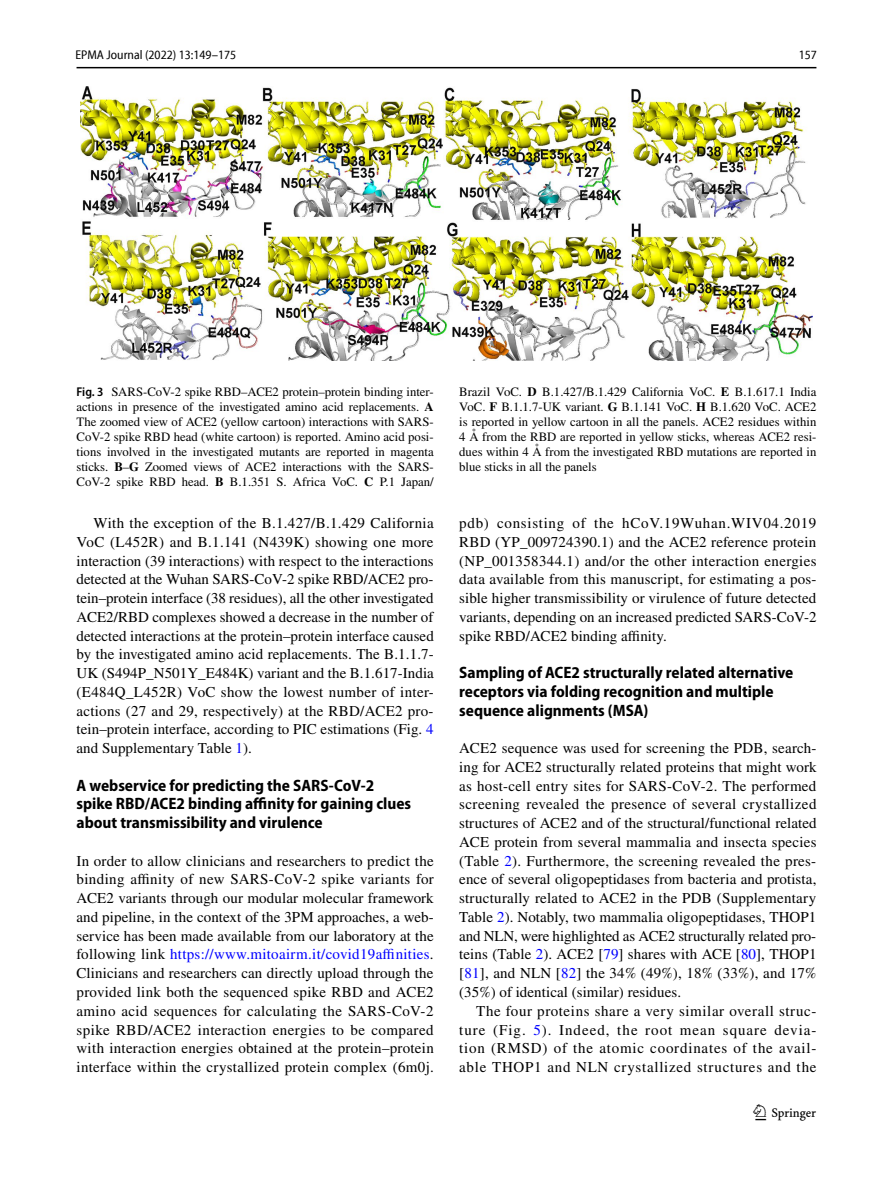
<style>
.page{position:relative;width:893px;height:1187px;background:#fff}
.page>*{position:absolute;margin:0;border:0;box-sizing:border-box;transform-origin:0 0}
.t1{font:22.5px "Springnew Regular 3";color:#000}
.t2{font:700 semi-condensed 16.5px/18.8px "Myriad Pro";color:#000}
.t3{font:15px/18.8px "STIX";letter-spacing:.005em;color:#000;text-align:justify}
.t4{font:12.75px/15px "STIX";color:#000;text-align:justify}
.t5{font:semi-condensed 12.75px "Myriad Pro Unic";color:#000}
.s1{font-family:"Myriad Pro";font-weight:600;font-stretch:semi-condensed}
.s2{font-weight:700}
.s3{color:#00f}
</style>
<div class="page">
<hr style="left:77px;top:67px;width:739px;height:1px;background:#000">
<img style="left:81px;top:87px;width:731px;height:274px">
<p class="t5" style="left:75px;top:50px;width:162px">EPMA Journal (2022) 13:149–175</p>
<p class="t5" style="left:799px;top:50px;width:20px">157</p>
<p class="t4" style="left:77px;top:385px;width:359px"><span class="s1">Fig. 3</span> SARS-CoV-2 spike RBD–ACE2 protein–protein binding inter&shy;actions in presence of the investigated amino acid replacements. <span class="s2">A </span>The zoomed view of ACE2 (yellow cartoon) interactions with SARS-CoV-2 spike RBD head (white cartoon) is reported. Amino acid posi&shy;tions involved in the investigated mutants are reported in magenta sticks. <span class="s2">B</span>–<span class="s2">G</span> Zoomed views of ACE2 interactions with the SARS-CoV-2 spike RBD head. <span class="s2">B</span> B.1.351 S. Africa VoC. <span class="s2">C</span> P.1 Japan/</p>
<p class="t4" style="left:459px;top:385px;width:359px">Brazil VoC. <span class="s2">D</span> B.1.427/B.1.429 California VoC. <span class="s2">E</span> B.1.617.1 India VoC. <span class="s2">F</span> B.1.1.7-UK variant. <span class="s2">G</span> B.1.141 VoC. <span class="s2">H</span> B.1.620 VoC. ACE2 is reported in yellow cartoon in all the panels. ACE2 residues within 4 Å from the RBD are reported in yellow sticks, whereas ACE2 resi&shy;dues within 4 Å from the investigated RBD mutations are reported in blue sticks in all the panels</p>
<p class="t3" style="left:77px;top:514px;width:359px;text-indent:17px">With the exception of the B.1.427/B.1.429 California VoC (L452R) and B.1.141 (N439K) showing one more interaction (39 interactions) with respect to the interactions detected at the Wuhan SARS-CoV-2 spike RBD/ACE2 pro&shy;tein–protein interface (38 residues), all the other investigated ACE2/RBD complexes showed a decrease in the number of detected interactions at the protein–protein interface caused by the investigated amino acid replacements. The B.1.1.7- UK (S494P_N501Y_E484K) variant and the B.1.617-India (E484Q_L452R) VoC show the lowest number of inter&shy;actions (27 and 29, respectively) at the RBD/ACE2 pro&shy;tein–protein interface, according to PIC estimations (Fig. <span class="s3">4 </span>and Supplementary Table <span class="s3">1</span>).</p>
<p class="t2" style="left:77px;top:775px;width:336px">A webservice for predicting the SARS‑CoV‑2 spike RBD/ACE2 binding affinity for gaining clues about transmissibility and virulence</p>
<p class="t3" style="left:77px;top:852px;width:359px">In order to allow clinicians and researchers to predict the binding affinity of new SARS-CoV-2 spike variants for ACE2 variants through our modular molecular framework and pipeline, in the context of the 3PM approaches, a web&shy;service has been made available from our laboratory at the following link <span class="s3">https://www.mitoairm.it/covid19affi nities</span>.<br>Clinicians and researchers can directly upload through the provided link both the sequenced spike RBD and ACE2 amino acid sequences for calculating the SARS-CoV-2 spike RBD/ACE2 interaction energies to be compared with interaction energies obtained at the protein–protein interface within the crystallized protein complex (6m0j.</p>
<p class="t3" style="left:459px;top:514px;width:359px">pdb) consisting of the hCoV.19Wuhan.WIV04.2019<br>RBD (YP_009724390.1) and the ACE2 reference protein (NP_001358344.1) and/or the other interaction energies data available from this manuscript, for estimating a pos&shy;sible higher transmissibility or virulence of future detected variants, depending on an increased predicted SARS-CoV-2 spike RBD/ACE2 binding affinity.</p>
<p class="t2" style="left:459px;top:663px;width:336px">Sampling of ACE2 structurally related alternative receptors via folding recognition and multiple sequence alignments (MSA)</p>
<p class="t3" style="left:459px;top:739px;width:359px">ACE2 sequence was used for screening the PDB, search&shy;ing for ACE2 structurally related proteins that might work as host-cell entry sites for SARS-CoV-2. The performed screening revealed the presence of several crystallized structures of ACE2 and of the structural/functional related ACE protein from several mammalia and insecta species (Table <span class="s3">2</span>). Furthermore, the screening revealed the pres&shy;ence of several oligopeptidases from bacteria and protista, structurally related to ACE2 in the PDB (Supplementary Table <span class="s3">2</span>). Notably, two mammalia oligopeptidases, THOP1 and NLN, were highlighted as ACE2 structurally related pro&shy;teins (Table <span class="s3">2</span>). ACE2 [<span class="s3">79</span>] shares with ACE [<span class="s3">80</span>], THOP1 [<span class="s3">81</span>], and NLN [<span class="s3">82</span>] the 34% (49%), 18% (33%), and 17% (35%) of identical (similar) residues.</p>
<p class="t3" style="left:459px;top:1002px;width:359px;text-indent:17px">The four proteins share a very similar overall struc&shy;ture (Fig. <span class="s3">5</span>). Indeed, the root mean square devia&shy;tion (RMSD) of the atomic coordinates of the avail&shy;able THOP1 and NLN crystallized structures and the</p>
<h1 class="t1" style="left:755px;top:1104px;width:62px">1 3</h1>
</div>
